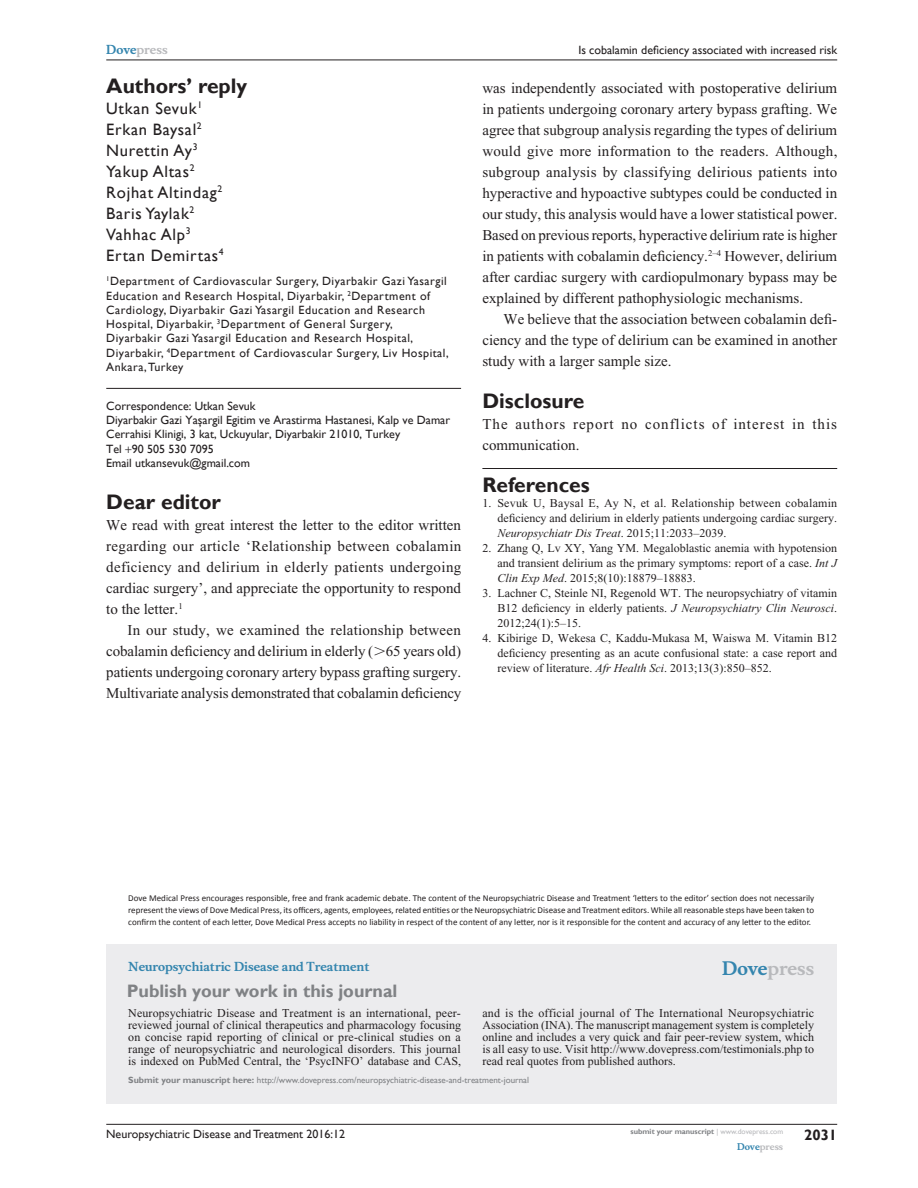
<style>
.page{position:relative;width:918px;height:1188px;background:#fff}
.page>*{position:absolute;margin:0;border:0;box-sizing:border-box;transform-origin:0 0}
.RefH{font:700 21px "Gill Sans";color:#231f20}
.PromBx-H1{font:700 18px "Gill Sans";color:#808285}
.PromBx-Brand{font:700 18px "Musee";color:#b8b9bc}
.AAu{font:16.5px "Gill Sans";letter-spacing:.04em;color:#231f20}
.Tx{font:15px/21px "Times New Roman";color:#231f20;text-align:justify}
.TxF{font:15px/21px "Times New Roman";color:#231f20;text-align:justify}
.TxF-2{font:15px/21px "Times New Roman";letter-spacing:.065em;color:#231f20}
.RunFolio-R{font:700 15px "Gill Sans";color:#231f20}
.RefNL1{font:12px/15px "Times New Roman";color:#231f20;text-align:justify}
.PromBx-Tx{font:12px/12px "Times New Roman";color:#231f20;text-align:justify}
.AAuAff{font:12px/14.2px "Gill Sans";letter-spacing:.04em;color:#231f20}
.Corr-Info-m{font:12px/14.2px "Gill Sans";color:#231f20}
.RunH-R{font:12px "Gill Sans";color:#231f20}
.RunF-R{font:12px "Gill Sans";color:#231f20}
.PromBx-JrnlName{font:700 12px "Musee";color:#3485ae}
.Corr-Info-f{font:12px "Gill Sans";color:#231f20}
.RunH-Brand-R{font:700 12px "Musee";color:#b8b9bc}
.Disclaimer{font:9px/12px "Calibri";color:#231f20;text-align:justify}
.PromBx-SubmitMssWebA{font:9px "Gill Sans";color:#808285}
.RunF-Brand-R{font:700 9px "Musee";color:#b8b9bc}
.RunF-SubmityourMS-R{font:700 7.5px "Gill Sans";color:#808285}
.s1{color:#3485ae}
.s2{font-family:"Mathematical Pi One"}
.s3{font-style:italic}
.s4{font-weight:700}
.s5{font-weight:400;color:#b8b9bc}
</style>
<div class="page">
<div style="left:106px;top:944px;width:731px;height:159px;background:#ececee"></div>
<hr style="left:106px;top:1124px;width:731px;height:1px;background:#231f20">
<hr style="left:106px;top:60px;width:731px;height:1px;background:#231f20">
<hr style="left:106px;top:388px;width:355px;height:1px;background:#231f20">
<hr style="left:482px;top:468px;width:355px;height:1px;background:#231f20">
<p class="RunH-Brand-R" style="left:106px;top:43px;width:63px"><span class="s1">Dove</span>press</p>
<h1 class="RefH" style="left:106px;top:73px;width:142px">Authors’ reply</h1>
<p class="AAu" style="left:106px;top:98px;width:97px">Utkan Sevuk<sup>1</sup></p>
<p class="AAu" style="left:106px;top:119px;width:97px">Erkan Baysal<sup>2</sup></p>
<p class="AAu" style="left:106px;top:140px;width:93px">Nurettin Ay<sup>3</sup></p>
<p class="AAu" style="left:106px;top:161px;width:90px">Yakup Altas<sup>2</sup></p>
<p class="AAu" style="left:106px;top:182px;width:118px">Rojhat Altindag<sup>2</sup></p>
<p class="AAu" style="left:106px;top:203px;width:90px">Baris Yaylak<sup>2</sup></p>
<p class="AAu" style="left:106px;top:224px;width:86px">Vahhac Alp<sup>3</sup></p>
<p class="AAu" style="left:106px;top:245px;width:119px">Ertan Demirtas<sup>4</sup></p>
<p class="AAuAff" style="left:106px;top:274px;width:344px"><sup>1</sup>Department of Cardiovascular Surgery, Diyarbakir Gazi Yasargil Education and Research Hospital, Diyarbakir, <sup>2</sup>Department of Cardiology, Diyarbakir Gazi Yasargil Education and Research Hospital, Diyarbakir, <sup>3</sup>Department of General Surgery, Diyarbakir Gazi Yasargil Education and Research Hospital, Diyarbakir, <sup>4</sup>Department of Cardiovascular Surgery, Liv Hospital, Ankara, Turkey</p>
<p class="Corr-Info-f" style="left:106px;top:399px;width:151px">Correspondence: Utkan Sevuk</p>
<p class="Corr-Info-m" style="left:106px;top:413px;width:345px">Diyarbakir Gazi Yaşargil Egitim ve Arastirma Hastanesi, Kalp ve Damar<br>Cerrahisi Klinigi, 3 kat, Uckuyular, Diyarbakir 21010, Turkey</p>
<p class="Corr-Info-m" style="left:106px;top:442px;width:109px">Tel 90 505 530 7095</p>
<p class="Corr-Info-m" style="left:106px;top:456px;width:145px">Email utkansevuk@gmail.com</p>
<h1 class="RefH" style="left:106px;top:489px;width:116px">Dear editor</h1>
<p class="TxF" style="left:106px;top:514px;width:357px">We read with great interest the letter to the editor written regarding our article ‘Relationship between cobalamin deficiency and delirium in elderly patients undergoing cardiac surgery’, and appreciate the opportunity to respond to the letter.<sup>1</sup></p>
<p class="Tx" style="left:106px;top:619px;width:357px;text-indent:21px">In our study, we examined the relationship between cobalamin deficiency and delirium in elderly (<span class="s2">.</span>65 years old) patients undergoing coronary artery bypass grafting surgery.<br>Multivariate analysis demonstrated that cobalamin deficiency</p>
<p class="RunH-R" style="left:578px;top:43px;width:260px">Is cobalamin deficiency associated with increased risk</p>
<p class="Tx" style="left:482px;top:77px;width:357px">was independently associated with postoperative delirium in patients undergoing coronary artery bypass grafting. We agree that subgroup analysis regarding the types of delirium would give more information to the readers. Although, subgroup analysis by classifying delirious patients into hyperactive and hypoactive subtypes could be conducted in our study, this analysis would have a lower statistical power.<br>Based on previous reports, hyperactive delirium rate is higher in patients with cobalamin deficiency.<sup>2–4</sup> However, delirium after cardiac surgery with cardiopulmonary bypass may be explained by different pathophysiologic mechanisms.</p>
<p class="Tx" style="left:482px;top:308px;width:356px;text-indent:21px">We believe that the association between cobalamin defi&shy;ciency and the type of delirium can be examined in another study with a larger sample size.</p>
<h1 class="RefH" style="left:482px;top:388px;width:103px">Disclosure</h1>
<p class="TxF-2" style="left:482px;top:413px;width:356px">The authors report no conflicts of interest in this communication.</p>
<p class="RefH" style="left:482px;top:472px;width:109px">References</p>
<p class="RefNL1" style="left:497px;top:495px;width:341px;text-indent:-15px">1. Sevuk U, Baysal E, Ay N, et al. Relationship between cobalamin deficiency and delirium in elderly patients undergoing cardiac surgery.<br><span class="s3">Neuropsychiatr Dis Treat</span>. 2015;11:2033–2039.</p>
<p class="RefNL1" style="left:497px;top:540px;width:341px;text-indent:-15px">2. Zhang Q, Lv XY, Yang YM. Megaloblastic anemia with hypotension and transient delirium as the primary symptoms: report of a case. <span class="s3">Int J Clin Exp Med</span>. 2015;8(10):18879–18883.</p>
<p class="RefNL1" style="left:497px;top:585px;width:341px;text-indent:-15px">3. Lachner C, Steinle NI, Regenold WT. The neuropsychiatry of vitamin B12 deficiency in elderly patients. <span class="s3">J Neuropsychiatry Clin Neurosci</span>.<br>2012;24(1):5–15.</p>
<p class="RefNL1" style="left:497px;top:630px;width:341px;text-indent:-15px">4. Kibirige D, Wekesa C, Kaddu-Mukasa M, Waiswa M. Vitamin B12 deficiency presenting as an acute confusional state: a case report and review of literature. <span class="s3">Afr Health Sci</span>. 2013;13(3):850–852.</p>
<p class="Disclaimer" style="left:128px;top:892px;width:687px">Dove Medical Press encourages responsible, free and frank academic debate. The content of the Neuropsychiatric Disease and Treatment ‘letters to the editor’ section does not necessarily represent the views of Dove Medical Press, its officers, agents, employees, related entities or the Neuropsychiatric Disease and Treatment editors. While all reasonable steps have been taken to confirm the content of each letter, Dove Medical Press accepts no liability in respect of the content of any letter, nor is it responsible for the content and accuracy of any letter to the editor.</p>
<p class="PromBx-JrnlName" style="left:128px;top:959px;width:243px">Neuropsychiatric Disease and Treatment</p>
<p class="PromBx-H1" style="left:127px;top:980px;width:272px">Publish your work in this journal</p>
<p class="PromBx-Brand" style="left:722px;top:958px;width:94px"><span class="s1">Dove</span>press</p>
<p class="PromBx-Tx" style="left:128px;top:1007px;width:334px">Neuropsychiatric Disease and Treatment is an international, peer&shy;reviewed journal of clinical therapeutics and pharmacology focusing on concise rapid reporting of clinical or pre-clinical studies on a range of neuropsychiatric and neurological disorders. This journal is indexed on PubMed Central, the ‘PsycINFO’ database and CAS,</p>
<p class="PromBx-Tx" style="left:482px;top:1007px;width:333px">and is the official journal of The International Neuropsychiatric Association (INA). The manuscript management system is completely online and includes a very quick and fair peer-review system, which is all easy to use. Visit http://www.dovepress.com/testimonials.php to read real quotes from published authors.</p>
<p class="PromBx-SubmitMssWebA" style="left:128px;top:1075px;width:402px"><span class="s4">Submit your manuscript here:</span> http://www.dovepress.com/neuropsychiatric-disease-and-treatment-journal</p>
<p class="RunF-R" style="left:106px;top:1127px;width:241px">Neuropsychiatric Disease and Treatment 2016:12</p>
<p class="RunF-SubmityourMS-R" style="left:631px;top:1127px;width:154px">submit your manuscript <span class="s5">| www.dovepress.com</span></p>
<p class="RunF-Brand-R" style="left:737px;top:1141px;width:48px"><span class="s1">Dove</span>press</p>
<p class="RunFolio-R" style="left:804px;top:1126px;width:35px">2031</p>
</div>
